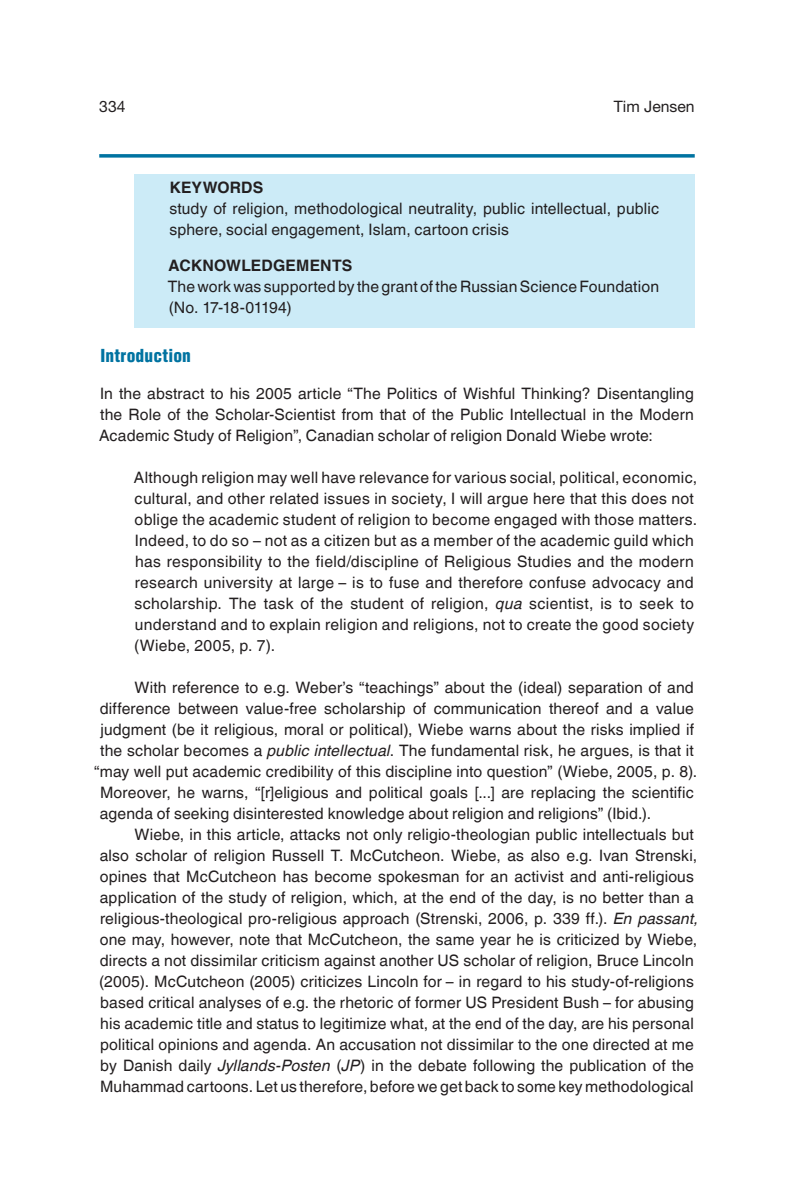
<style>
.page{position:relative;width:794px;height:1191px;background:#fff}
.page>*{position:absolute;margin:0;border:0;box-sizing:border-box;transform-origin:0 0}
.t1{font:900 condensed 17.5px "Helvetica";letter-spacing:.01em;color:#0073a1}
.t2{font:15.75px/21px "Helvetica World";letter-spacing:.01em;color:#231f20}
.t3{font:700 15.75px "Helvetica World";letter-spacing:.01em;color:#231f20}
.t4{font:15.75px "Helvetica Neue";color:#231f20}
.s1{font-style:italic}
</style>
<div class="page">
<svg style="left:99px;top:154px;width:595px;height:4px;background:#1f84ac"></svg>
<div style="left:134px;top:174px;width:560px;height:153px;background:#ccebf7"></div>
<p class="t4" style="left:99px;top:97px;width:28px">334</p>
<p class="t4" style="left:614px;top:97px;width:82px">Tim Jensen</p>
<p class="t3" style="left:170px;top:178px;width:95px">KEYWORDS</p>
<p class="t2" style="left:169px;top:198px;width:491px">study of religion, methodological neutrality, public intellectual, public sphere, social engagement, Islam, cartoon crisis</p>
<p class="t3" style="left:169px;top:256px;width:185px">ACKNOWLEDGEMENTS</p>
<p class="t2" style="left:168px;top:276px;width:493px">The work was supported by the grant of the Russian Science Foundation (No. 17-18-01194)</p>
<p class="t1" style="left:100px;top:345px;width:92px">Introduction</p>
<p class="t2" style="left:99px;top:383px;width:596px;text-align:justify">In the abstract to his 2005 article “The Politics of Wishful Thinking? Disentangling the Role of the Scholar-Scientist from that of the Public Intellectual in the Modern Academic Study of Religion”, Canadian scholar of religion Donald Wiebe wrote:</p>
<p class="t2" style="left:134px;top:467px;width:565px">Although religion may well have relevance for various social, political, economic, cultural, and other related issues in society, I will argue here that this does not oblige the academic student of religion to become engaged with those matters.<br>Indeed, to do so – not as a citizen but as a member of the academic guild which has responsibility to the field/discipline of Religious Studies and the modern research university at large – is to fuse and therefore confuse advocacy and scholarship. The task of the student of religion, <span class="s1">qua</span> scientist, is to seek to understand and to explain religion and religions, not to create the good society (Wiebe, 2005, p. 7).</p>
<p class="t2" style="left:135px;top:677px;width:561px">With reference to e.g. Weber’s “teachings” about the (ideal) separation of and</p>
<p class="t2" style="left:100px;top:698px;width:595px">difference between value-free scholarship of communication thereof and a value</p>
<p class="t2" style="left:100px;top:719px;width:595px">judgment (be it religious, moral or political), Wiebe warns about the risks implied if</p>
<p class="t2" style="left:100px;top:740px;width:595px">the scholar becomes a <span class="s1">public intellectual</span>. The fundamental risk, he argues, is that it</p>
<p class="t2" style="left:94px;top:761px;width:604px">“may well put academic credibility of this discipline into question” (Wiebe, 2005, p. 8).</p>
<p class="t2" style="left:100px;top:782px;width:595px">Moreover, he warns, “[r]eligious and political goals [...] are replacing the scientific</p>
<p class="t2" style="left:100px;top:802px;width:553px">agenda of seeking disinterested knowledge about religion and religions” (Ibid.).</p>
<p class="t2" style="left:135px;top:823px;width:561px">Wiebe, in this article, attacks not only religio-theologian public intellectuals but</p>
<p class="t2" style="left:100px;top:844px;width:599px">also scholar of religion Russell T. McCutcheon. Wiebe, as also e.g. Ivan Strenski,</p>
<p class="t2" style="left:100px;top:865px;width:595px">opines that McCutcheon has become spokesman for an activist and anti-religious</p>
<p class="t2" style="left:100px;top:886px;width:595px">application of the study of religion, which, at the end of the day, is no better than a</p>
<p class="t2" style="left:100px;top:907px;width:600px">religious-theological pro-religious approach (Strenski, 2006, p. 339 ff.). <span class="s1">En passant,</span></p>
<p class="t2" style="left:100px;top:928px;width:599px">one may, however, note that McCutcheon, the same year he is criticized by Wiebe,</p>
<p class="t2" style="left:100px;top:949px;width:595px">directs a not dissimilar criticism against another US scholar of religion, Bruce Lincoln</p>
<p class="t2" style="left:99px;top:970px;width:596px">(2005). McCutcheon (2005) criticizes Lincoln for – in regard to his study-of-religions</p>
<p class="t2" style="left:100px;top:991px;width:595px">based critical analyses of e.g. the rhetoric of former US President Bush – for abusing</p>
<p class="t2" style="left:100px;top:1012px;width:595px">his academic title and status to legitimize what, at the end of the day, are his personal</p>
<p class="t2" style="left:100px;top:1033px;width:595px">political opinions and agenda. An accusation not dissimilar to the one directed at me</p>
<p class="t2" style="left:100px;top:1054px;width:595px">by Danish daily <span class="s1">Jyllands-Posten</span> (<span class="s1">JP</span>) in the debate following the publication of the</p>
<p class="t2" style="left:100px;top:1075px;width:595px">Muhammad cartoons. Let us therefore, before we get back to some key methodological</p>
</div>
